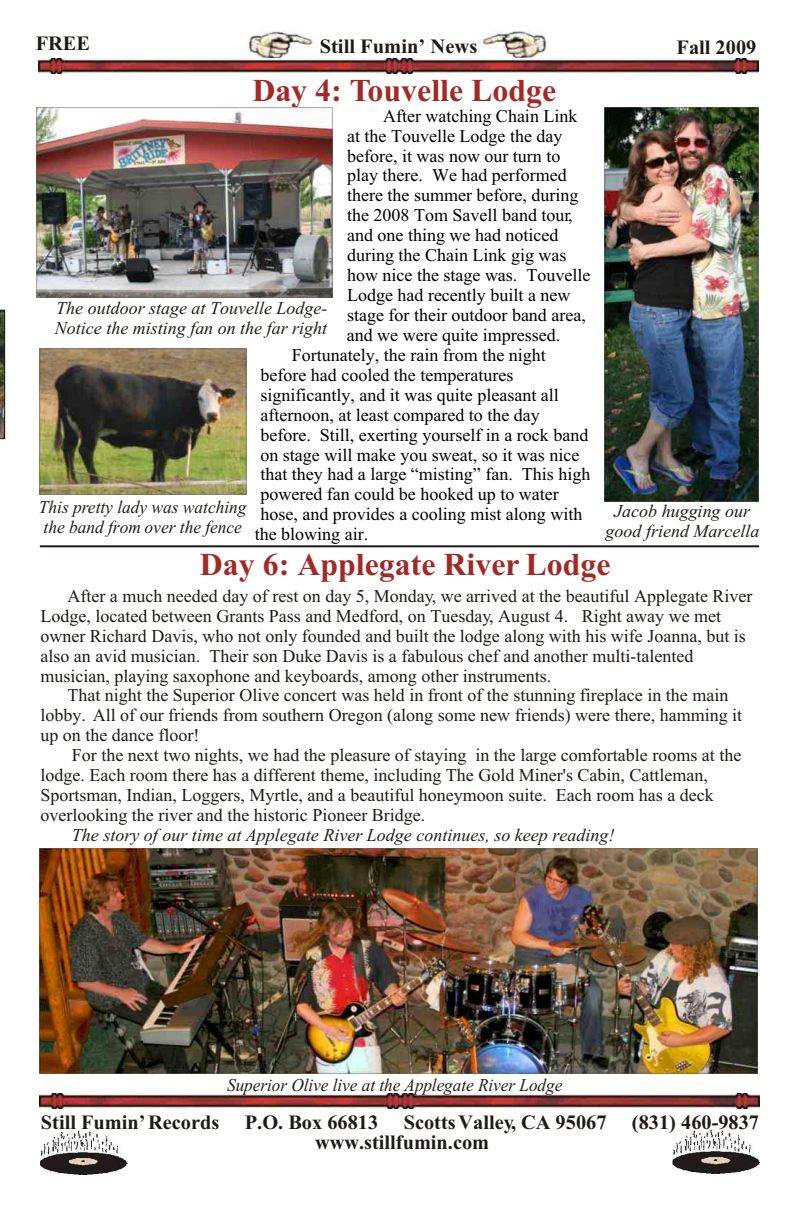
<style>
.page{position:relative;width:792px;height:1224px;background:#fff}
.page>*{position:absolute;margin:0;border:0;box-sizing:border-box;transform-origin:0 0}
.t1{font:700 32px "Times New Roman";color:#a32926}
.t2{font:700 20.4px "Times New Roman";color:#1f1a17}
.t3{font:18px/20px "Times New Roman";color:#1f1a17}
.t4{font:18px "Times New Roman";color:#000}
.t5{font:italic 18px/20px "Times New Roman";color:#1f1a17;text-align:center}
.t6{font:italic 18px/20px "Times New Roman";color:#1f1a17;scale:.96 1}
.t7{font:italic 18px "Times New Roman";color:#1f1a17;scale:.95 1}
</style>
<div class="page">
<img style="left:40px;top:1094px;width:720px;height:14px">
<img style="left:672px;top:1131px;width:87px;height:43px">
<img style="left:40px;top:1131px;width:87px;height:43px">
<img style="left:247px;top:30px;width:301px;height:29px">
<img style="left:38px;top:59px;width:721px;height:14px">
<hr style="left:40px;top:545px;width:719px;height:2px;background:#1f1a17">
<img style="left:40px;top:848px;width:718px;height:225px">
<img style="left:605px;top:108px;width:153px;height:393px">
<img style="left:40px;top:349px;width:206px;height:145px">
<img style="left:36px;top:107px;width:297px;height:190px">
<svg style="left:0;top:310px;width:5px;height:129px"></svg>
<p class="t2" style="left:36px;top:37px;width:56px">FREE</p>
<p class="t2" style="left:320px;top:39px;width:159px">Still Fumin’ News</p>
<p class="t2" style="left:677px;top:40px;width:81px">Fall 2009</p>
<h1 class="t1" style="left:252px;top:79px;width:306px">Day 4: Touvelle Lodge</h1>
<p class="t4" style="left:383px;top:109px;width:196px">After watching Chain Link</p>
<p class="t4" style="left:347px;top:129px;width:217px">at the Touvelle Lodge the day</p>
<p class="t4" style="left:347px;top:149px;width:215px">before, it was now our turn to</p>
<p class="t4" style="left:347px;top:169px;width:221px">play there. We had performed</p>
<p class="t4" style="left:347px;top:189px;width:233px">there the summer before, during</p>
<p class="t4" style="left:347px;top:209px;width:227px">the 2008 Tom Savell band tour,</p>
<p class="t4" style="left:347px;top:229px;width:213px">and one thing we had noticed</p>
<p class="t4" style="left:347px;top:249px;width:221px">during the Chain Link gig was</p>
<p class="t4" style="left:347px;top:269px;width:245px">how nice the stage was. Touvelle</p>
<p class="t4" style="left:347px;top:289px;width:225px">Lodge had recently built a new</p>
<p class="t4" style="left:347px;top:309px;width:240px">stage for their outdoor band area,</p>
<p class="t4" style="left:347px;top:328px;width:215px">and we were quite impressed.</p>
<p class="t4" style="left:292px;top:348px;width:255px">Fortunately, the rain from the night</p>
<p class="t4" style="left:260px;top:368px;width:254px">before had cooled the temperatures</p>
<p class="t4" style="left:260px;top:388px;width:300px">significantly, and it was quite pleasant all</p>
<p class="t4" style="left:260px;top:408px;width:281px">afternoon, at least compared to the day</p>
<p class="t4" style="left:260px;top:428px;width:329px">before. Still, exerting yourself in a rock band</p>
<p class="t4" style="left:260px;top:448px;width:320px">on stage will make you sweat, so it was nice</p>
<p class="t4" style="left:260px;top:468px;width:331px">that they had a large “misting” fan. This high</p>
<p class="t4" style="left:260px;top:488px;width:300px">powered fan could be hooked up to water</p>
<p class="t4" style="left:260px;top:508px;width:323px">hose, and provides a cooling mist along with</p>
<p class="t4" style="left:255px;top:528px;width:115px">the blowing air.</p>
<p class="t5" style="left:55px;top:300px;width:274px;text-align:left">The outdoor stage at Touvelle Lodge-<br>Notice the misting fan on the far right</p>
<p class="t6" style="left:39px;top:499px;width:218px">This pretty lady was watching the band from over the fence</p>
<p class="t5" style="left:606px;top:503px;width:155px">Jacob hugging our good friend Marcella</p>
<h1 class="t1" style="left:200px;top:553px;width:412px">Day 6: Applegate River Lodge</h1>
<p class="t3" style="left:40px;top:587px;width:714px;text-indent:27px">After a much needed day of rest on day 5, Monday, we arrived at the beautiful Applegate River Lodge, located between Grants Pass and Medford, on Tuesday, August 4. Right away we met owner Richard Davis, who not only founded and built the lodge along with his wife Joanna, but is also an avid musician. Their son Duke Davis is a fabulous chef and another multi-talented musician, playing saxophone and keyboards, among other instruments.</p>
<p class="t3" style="left:40px;top:687px;width:703px;text-indent:27px">That night the Superior Olive concert was held in front of the stunning fireplace in the main lobby. All of our friends from southern Oregon (along some new friends) were there, hamming it up on the dance floor!</p>
<p class="t3" style="left:40px;top:747px;width:702px;text-indent:32px">For the next two nights, we had the pleasure of staying in the large comfortable rooms at the lodge. Each room there has a different theme, including The Gold Miner's Cabin, Cattleman, Sportsman, Indian, Loggers, Myrtle, and a beautiful honeymoon suite. Each room has a deck overlooking the river and the historic Pioneer Bridge.</p>
<p class="t5" style="left:72px;top:827px;width:544px">The story of our time at Applegate River Lodge continues, so keep reading!</p>
<p class="t7" style="left:227px;top:1078px;width:354px">Superior Olive live at the Applegate River Lodge</p>
<p class="t2" style="left:41px;top:1115px;width:339px">Still Fumin’ Records P.O. Box 66813</p>
<p class="t2" style="left:404px;top:1115px;width:204px">Scotts Valley, CA 95067</p>
<p class="t2" style="left:632px;top:1115px;width:129px">(831) 460-9837</p>
<p class="t2" style="left:315px;top:1135px;width:176px">www.stillfumin.com</p>
</div>
